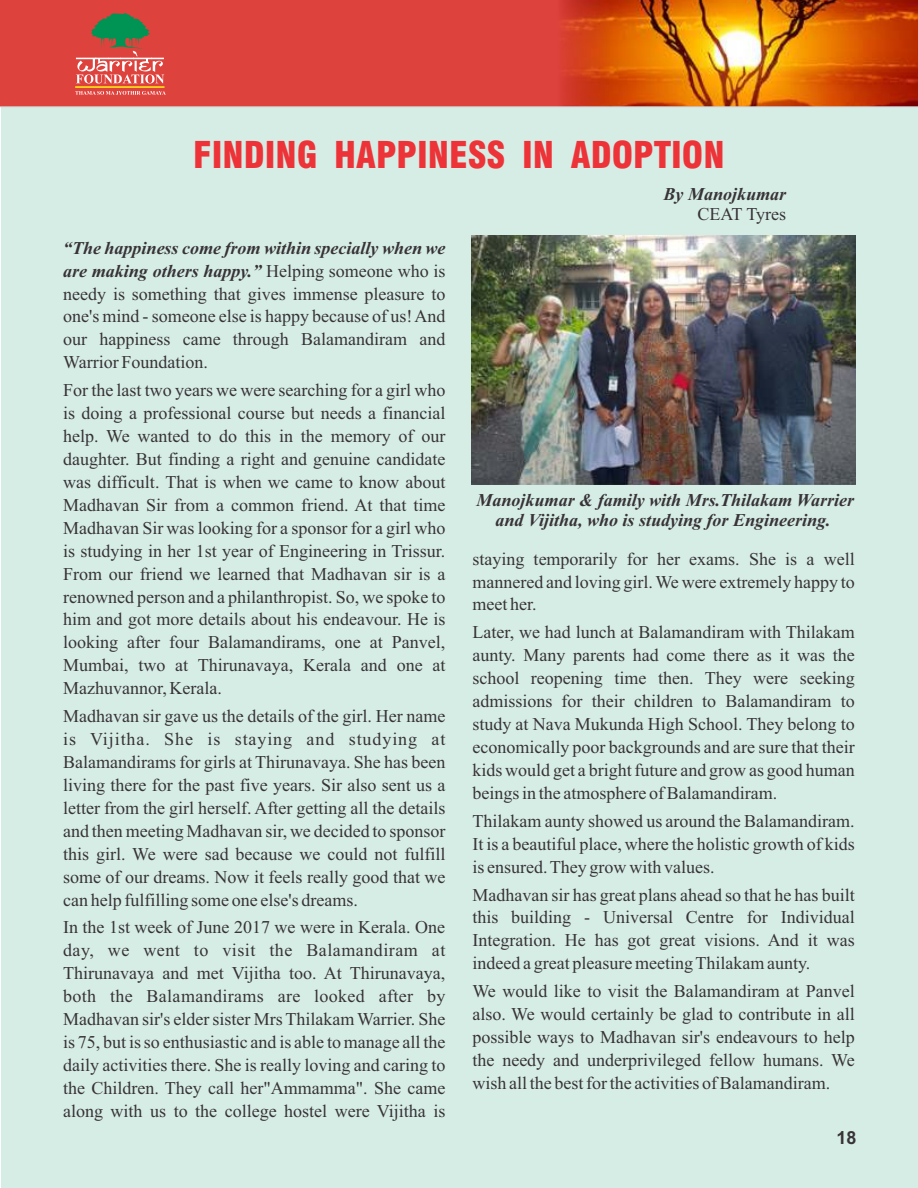
<style>
.page{position:relative;width:918px;height:1188px;background:#fff}
.page>*{position:absolute;margin:0;border:0;box-sizing:border-box;transform-origin:0 0}
.t1{font:900 condensed 36px "Swiss 721 BT";color:#ed3338}
.t2{font:18px/23px "Times New Roman";color:#383336;text-align:justify}
.t3{font:italic 700 18px/20px "Times New Roman";color:#383336;text-align:center}
.t4{font:700 18px "Arial";color:#383336}
.s1{font-weight:700;font-style:italic}
</style>
<div class="page">
<div style="left:1px;top:1px;width:917px;height:1187px;background:#d6ede6"></div>
<svg style="left:0;top:0;width:918px;height:107px;background:#d9512c"></svg>
<hr style="left:75px;top:86px;width:90px;height:2px;background:#fff212">
<svg style="left:75px;top:91px;width:91px;height:4px"></svg>
<svg style="left:76px;top:13px;width:88px;height:70px;background:#b66959"></svg>
<img style="left:471px;top:236px;width:385px;height:249px">
<h1 class="t1" style="left:193px;top:140px;width:533px">FINDING HAPPINESS IN ADOPTION</h1>
<p class="t2" style="left:63px;top:238px;width:384px"><span class="s1">“The happiness come from within specially when we are making others happy.”</span> Helping someone who is needy is something that gives immense pleasure to one's mind - someone else is happy because of us! And our happiness came through Balamandiram and Warrior Foundation.</p>
<p class="t2" style="left:63px;top:380px;width:384px">For the last two years we were searching for a girl who is doing a professional course but needs a financial help. We wanted to do this in the memory of our daughter. But finding a right and genuine candidate was difficult. That is when we came to know about Madhavan Sir from a common friend. At that time Madhavan Sir was looking for a sponsor for a girl who is studying in her 1st year of Engineering in Trissur.<br>From our friend we learned that Madhavan sir is a renowned person and a philanthropist. So, we spoke to him and got more details about his endeavour. He is looking after four Balamandirams, one at Panvel, Mumbai, two at Thirunavaya, Kerala and one at Mazhuvannor, Kerala.</p>
<p class="t2" style="left:63px;top:706px;width:384px">Madhavan sir gave us the details of the girl. Her name is Vijitha. She is staying and studying at Balamandirams for girls at Thirunavaya. She has been living there for the past five years. Sir also sent us a letter from the girl herself. After getting all the details and then meeting Madhavan sir, we decided to sponsor this girl. We were sad because we could not fulfill some of our dreams. Now it feels really good that we can help fulfilling some one else's dreams.</p>
<p class="t2" style="left:63px;top:918px;width:384px">In the 1st week of June 2017 we were in Kerala. One day, we went to visit the Balamandiram at Thirunavaya and met Vijitha too. At Thirunavaya, both the Balamandirams are looked after by Madhavan sir's elder sister Mrs Thilakam Warrier. She is 75, but is so enthusiastic and is able to manage all the daily activities there. She is really loving and caring to the Children. They call her"Ammamma". She came along with us to the college hostel were Vijitha is</p>
<p class="t3" style="left:664px;top:186px;width:124px">By Manojkumar</p>
<p class="t2" style="left:698px;top:204px;width:90px">CEAT Tyres</p>
<p class="t3" style="left:477px;top:492px;width:379px">Manojkumar &amp; family with Mrs.Thilakam Warrier and Vijitha, who is studying for Engineering.</p>
<p class="t2" style="left:472px;top:549px;width:384px">staying temporarily for her exams. She is a well mannered and loving girl. We were extremely happy to meet her.</p>
<p class="t2" style="left:472px;top:623px;width:384px">Later, we had lunch at Balamandiram with Thilakam aunty. Many parents had come there as it was the school reopening time then. They were seeking admissions for their children to Balamandiram to study at Nava Mukunda High School. They belong to economically poor backgrounds and are sure that their kids would get a bright future and grow as good human beings in the atmosphere of Balamandiram.</p>
<p class="t2" style="left:472px;top:811px;width:384px">Thilakam aunty showed us around the Balamandiram.<br>It is a beautiful place, where the holistic growth of kids is ensured. They grow with values.</p>
<p class="t2" style="left:472px;top:885px;width:384px">Madhavan sir has great plans ahead so that he has built this building - Universal Centre for Individual Integration. He has got great visions. And it was indeed a great pleasure meeting Thilakam aunty.</p>
<p class="t2" style="left:472px;top:981px;width:384px">We would like to visit the Balamandiram at Panvel also. We would certainly be glad to contribute in all possible ways to Madhavan sir's endeavours to help the needy and underprivileged fellow humans. We wish all the best for the activities of Balamandiram.</p>
<p class="t4" style="left:837px;top:1131px;width:22px">18</p>
</div>
